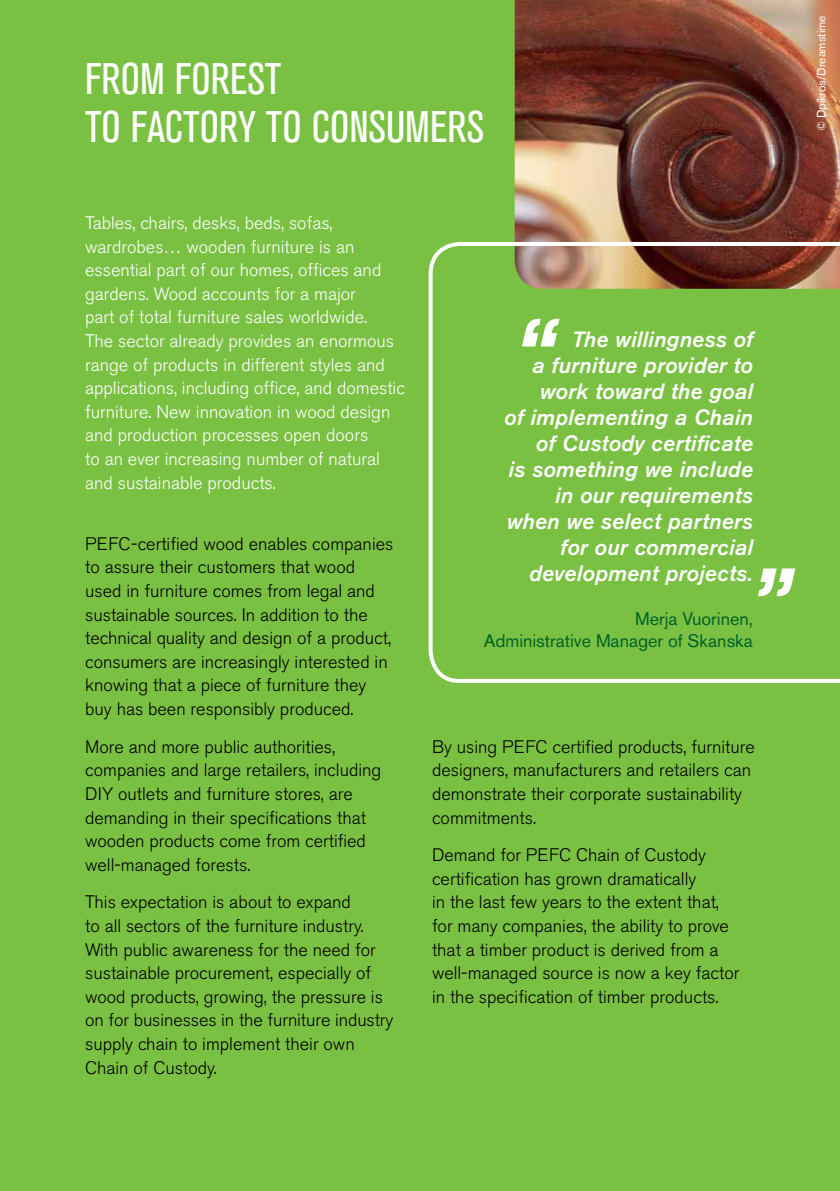
<style>
.page{position:relative;width:840px;height:1191px;background:#fff}
.page>*{position:absolute;margin:0;border:0;box-sizing:border-box;transform-origin:0 0}
.Paragraph_header{font:italic 500 100px "Akzidenz Grotesk BE";color:#fff}
.PEFC_HEADLINE{font:condensed 44px/48px "Akzidenz Grotesk BE";color:#fff}
.PEFC_BODY_COPY{font:italic 500 22px/26px "Akzidenz Grotesk BE";letter-spacing:.01em;color:#fff;text-align:right}
.PEFC_BODY_COPY-2{font:300 18px/23.6px "Akzidenz Grotesk BE";color:#000}
.PEFC_BODY_COPY-3{font:300 18px/23.6px "Akzidenz Grotesk BE";color:#fff}
.PEFC_BODY_COPY-4{font:18px/22px "Akzidenz Grotesk BE";color:#006225;text-align:right}
.Box_body_bold{font:12px "Akzidenz Grotesk BE";letter-spacing:-.01em;color:#fff}
</style>
<div class="page">
<div style="left:0;top:0;width:839px;height:1191px;background:#7ac143"></div>
<img style="left:514px;top:0;width:325px;height:242px">
<svg style="left:428px;top:242px;width:411px;height:441px"></svg>
<p class="PEFC_HEADLINE" style="left:85px;top:56px;width:400px">FROM FOREST<br>TO FACTORY TO CONSUMERS</p>
<p class="Box_body_bold" style="left:813px;top:131px;width:117px;rotate:-90deg">© Dpikros/Dreamstime</p>
<p class="PEFC_BODY_COPY-3" style="left:85px;top:211px;width:321px">Tables, chairs, desks, beds, sofas, wardrobes… wooden furniture is an essential part of our homes, offices and gardens. Wood accounts for a major<br>part of total furniture sales worldwide.<br>The sector already provides an enormous range of products in different styles and applications, including office, and domestic furniture. New innovation in wood design and production processes open doors<br>to an ever increasing number of natural and sustainable products.</p>
<p class="PEFC_BODY_COPY-2" style="left:85px;top:532px;width:309px">PEFC-certified wood enables companies to assure their customers that wood used in furniture comes from legal and sustainable sources. In addition to the technical quality and design of a product, consumers are increasingly interested in knowing that a piece of furniture they buy has been responsibly produced.</p>
<p class="PEFC_BODY_COPY-2" style="left:85px;top:735px;width:297px">More and more public authorities, companies and large retailers, including DIY outlets and furniture stores, are demanding in their specifications that wooden products come from certified well-managed forests.</p>
<p class="PEFC_BODY_COPY-2" style="left:85px;top:890px;width:309px">This expectation is about to expand<br>to all sectors of the furniture industry.<br>With public awareness for the need for sustainable procurement, especially of wood products, growing, the pressure is on for businesses in the furniture industry supply chain to implement their own Chain of Custody.</p>
<p class="Paragraph_header" style="left:510px;top:297px;width:45px">“</p>
<p class="PEFC_BODY_COPY" style="left:504px;top:326px;width:250px">The willingness of<br>a furniture provider to work toward the goal<br>of implementing a Chain of Custody certificate<br>is something we include in our requirements when we select partners for our commercial development projects.</p>
<p class="PEFC_BODY_COPY-4" style="left:483px;top:607px;width:270px">Merja Vuorinen,<br>Administrative Manager of Skanska</p>
<p class="Paragraph_header" style="left:806px;top:618px;width:45px;rotate:-180deg">“</p>
<p class="PEFC_BODY_COPY-2" style="left:432px;top:735px;width:324px">By using PEFC certified products, furniture designers, manufacturers and retailers can demonstrate their corporate sustainability commitments.</p>
<p class="PEFC_BODY_COPY-2" style="left:432px;top:843px;width:309px">Demand for PEFC Chain of Custody certification has grown dramatically<br>in the last few years to the extent that, for many companies, the ability to prove that a timber product is derived from a well-managed source is now a key factor in the specification of timber products.</p>
</div>
